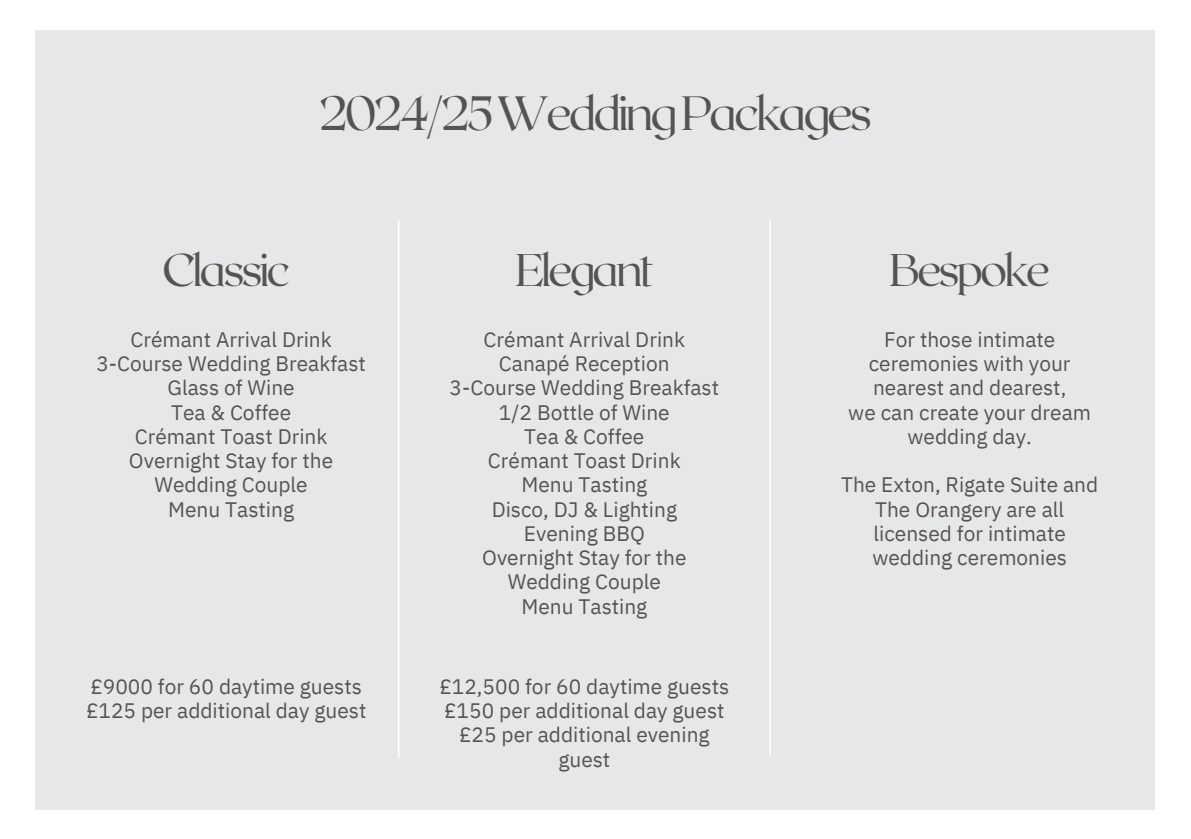
<style>
.page{position:relative;width:1191px;height:839px;background:#fff}
.page>*{position:absolute;margin:0;border:0;box-sizing:border-box;transform-origin:0 0}
.t1{font:300 48px "Roxborough CF";letter-spacing:-.065em;color:#555454}
.t2{font:300 45.6px "Roxborough CF";letter-spacing:-.065em;color:#555454}
.t3{font:21px/24.2px "IBM Plex Sans";color:#555454;text-align:center}
</style>
<div class="page">
<div style="left:35px;top:30px;width:1119px;height:779px;background:#e6e7e8"></div>
<hr style="left:769px;top:220px;width:2px;height:535px;background:#fff">
<hr style="left:398px;top:220px;width:1px;height:537px;background:#fff">
<p class="t1" style="left:319px;top:82px;width:555px">2024/25WeddingPackages</p>
<h1 class="t2" style="left:162px;top:240px;width:130px">Classic</h1>
<p class="t2" style="left:515px;top:240px;width:140px">Elegant</p>
<p class="t2" style="left:889px;top:240px;width:162px">Bespoke</p>
<h1 class="t3" style="left:130px;top:327px;width:203px">Crémant Arrival Drink</h1>
<p class="t3" style="left:96px;top:351px;width:271px">3-Course Wedding Breakfast</p>
<p class="t3" style="left:167px;top:375px;width:129px">Glass of Wine</p>
<p class="t3" style="left:171px;top:399px;width:122px">Tea &amp; Coffee</p>
<p class="t3" style="left:135px;top:424px;width:194px">Crémant Toast Drink</p>
<p class="t3" style="left:129px;top:448px;width:206px">Overnight Stay for the</p>
<p class="t3" style="left:154px;top:472px;width:155px">Wedding Couple</p>
<p class="t3" style="left:168px;top:496px;width:127px">Menu Tasting</p>
<p class="t3" style="left:90px;top:674px;width:273px">£9000 for 60 daytime guests</p>
<p class="t3" style="left:86px;top:698px;width:282px">£125 per additional day guest</p>
<h1 class="t3" style="left:484px;top:327px;width:203px">Crémant Arrival Drink</h1>
<p class="t3" style="left:499px;top:351px;width:172px">Canapé Reception</p>
<p class="t3" style="left:450px;top:375px;width:271px">3-Course Wedding Breakfast</p>
<p class="t3" style="left:499px;top:399px;width:172px">1/2 Bottle of Wine</p>
<p class="t3" style="left:524px;top:424px;width:122px">Tea &amp; Coffee</p>
<p class="t3" style="left:488px;top:448px;width:194px">Crémant Toast Drink</p>
<p class="t3" style="left:521px;top:472px;width:127px">Menu Tasting</p>
<p class="t3" style="left:492px;top:496px;width:187px">Disco, DJ &amp; Lighting</p>
<p class="t3" style="left:524px;top:521px;width:122px">Evening BBQ</p>
<p class="t3" style="left:482px;top:545px;width:206px">Overnight Stay for the</p>
<p class="t3" style="left:508px;top:569px;width:155px">Wedding Couple</p>
<p class="t3" style="left:521px;top:593px;width:127px">Menu Tasting</p>
<p class="t3" style="left:439px;top:674px;width:291px">£12,500 for 60 daytime guests</p>
<p class="t3" style="left:444px;top:698px;width:282px">£150 per additional day guest</p>
<p class="t3" style="left:459px;top:722px;width:252px">£25 per additional evening guest</p>
<h1 class="t3" style="left:869px;top:327px;width:203px">For those intimate ceremonies with your nearest and dearest,</h1>
<p class="t3" style="left:848px;top:399px;width:244px">we can create your dream wedding day.</p>
<p class="t3" style="left:841px;top:472px;width:259px">The Exton, Rigate Suite and<br>The Orangery are all licensed for intimate wedding ceremonies</p>
</div>
